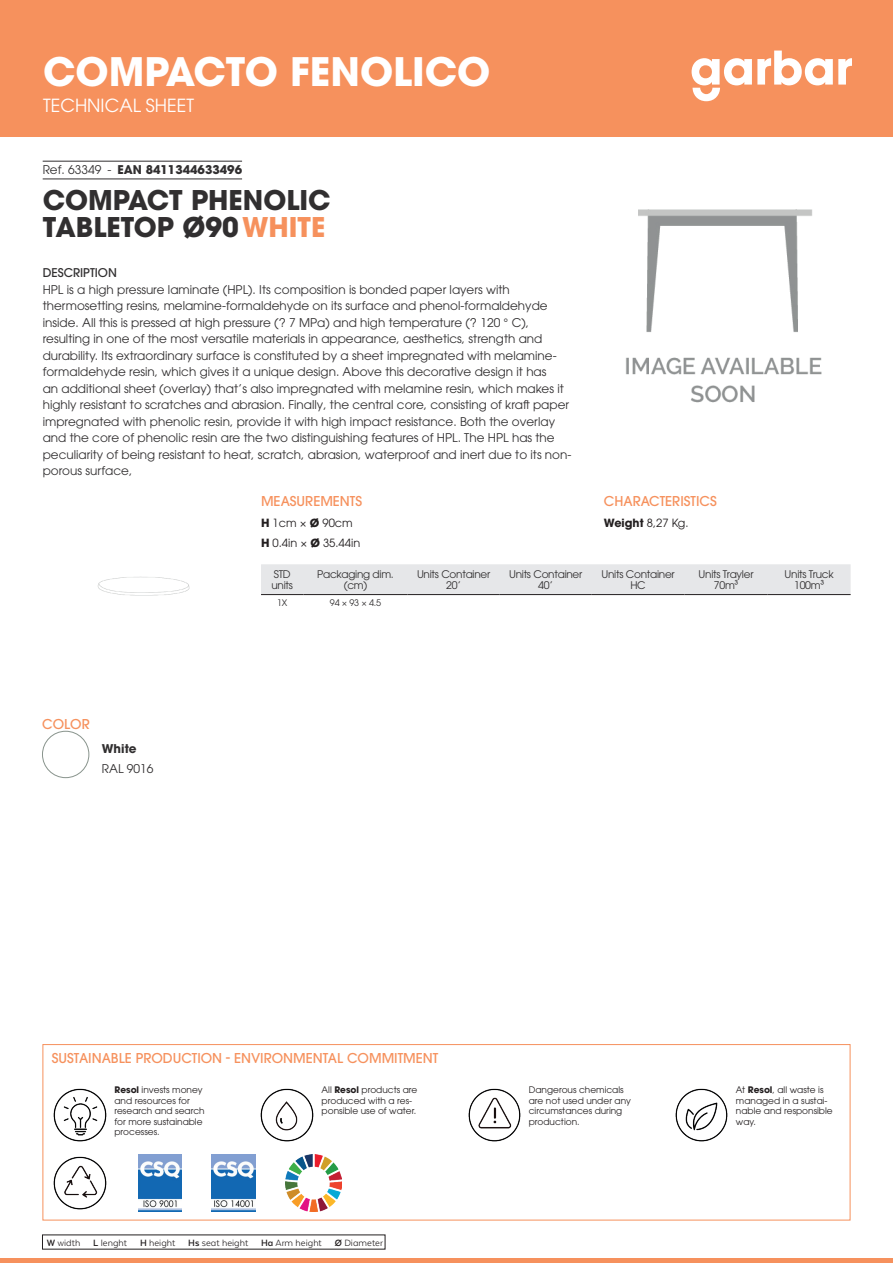
<style>
.page{position:relative;width:893px;height:1263px;background:#fff}
.page>*{position:absolute;margin:0;border:0;box-sizing:border-box;transform-origin:0 0}
.t1{font:700 39px "ITC Avant Garde Pro";color:#fff}
.t2{font:700 27px/27px "ITC Avant Garde Pro";color:#312f30}
.t3{font:18px "ITC Avant Garde Pro";color:#fff}
.t4{font:500 13.5px "ITC Avant Garde Pro";color:#f6915d}
.t5{font:12px/16.5px "ITC Avant Garde Pro";color:#312f30}
.t6{font:700 12px "ITC Avant Garde Pro";color:#312f30}
.t7{font:500 12px "ITC Avant Garde Pro";color:#312f30}
.t8{font:11.25px/20.4px "ITC Avant Garde Pro";color:#231f20}
.t9{font:10.5px/10.5px "ITC Avant Garde Pro";letter-spacing:-.025em;color:#312f30;text-align:center}
.t10{font:10.5px "Texta Alt";color:#231f20}
.t11{font:9px/10.5px "ITC Avant Garde Pro";color:#231f20}
.t12{font:9px "ITC Avant Garde Pro";color:#312f30}
.s1{font-weight:400}
.s2{color:#f6915d}
.s3{font-weight:700}
</style>
<div class="page">
<div style="left:0;top:0;width:893px;height:137px;background:#f6915d"></div>
<svg style="left:692px;top:51px;width:160px;height:50px"></svg>
<hr style="left:0;top:1259px;width:893px;height:4px;background:#f6915d">
<hr style="left:43px;top:161px;width:199px;height:1px;background:#312f30">
<hr style="left:43px;top:179px;width:199px;height:1px;background:#312f30">
<img style="left:626px;top:209px;width:196px;height:194px">
<img style="left:42px;top:731px;width:47px;height:47px;border-radius:23px">
<div style="left:42px;top:731px;width:47px;height:47px;border:1px solid #89948d;border-radius:50%"></div>
<img style="left:97px;top:576px;width:93px;height:20px">
<div style="left:261px;top:564px;width:590px;height:30px;background:#e6e7e9"></div>
<hr style="left:261px;top:594px;width:42px;height:1px;background:#231f20">
<hr style="left:303px;top:594px;width:105px;height:1px;background:#231f20">
<hr style="left:408px;top:594px;width:92px;height:1px;background:#231f20">
<hr style="left:500px;top:594px;width:92px;height:1px;background:#231f20">
<hr style="left:592px;top:594px;width:92px;height:1px;background:#231f20">
<hr style="left:684px;top:594px;width:84px;height:1px;background:#231f20">
<hr style="left:768px;top:594px;width:83px;height:1px;background:#231f20">
<img style="left:53px;top:1088px;width:54px;height:54px">
<img style="left:260px;top:1088px;width:54px;height:54px">
<img style="left:468px;top:1088px;width:53px;height:54px">
<img style="left:675px;top:1088px;width:53px;height:54px">
<img style="left:53px;top:1156px;width:54px;height:54px">
<img style="left:138px;top:1155px;width:44px;height:56px">
<img style="left:212px;top:1155px;width:43px;height:56px">
<img style="left:285px;top:1155px;width:57px;height:56px">
<div style="left:43px;top:1044px;width:807px;height:176px;border:1px solid #f6915d"></div>
<h1 class="t1" style="left:43px;top:46px;width:449px">COMPACTO FENOLICO</h1>
<h3 class="t3" style="left:43px;top:94px;width:153px">TECHNICAL SHEET</h3>
<p class="t6" style="left:43px;top:162px;width:201px"><span class="s1">Ref. 63349 -</span> EAN 8411344633496</p>
<h2 class="t2" style="left:43px;top:186px;width:290px">COMPACT PHENOLIC<br>TABLETOP Ø90<span class="s2">WHITE</span></h2>
<p class="t7" style="left:43px;top:265px;width:76px">DESCRIPTION</p>
<p class="t5" style="left:43px;top:281px;width:530px">HPL is a high pressure laminate (HPL). Its composition is bonded paper layers with thermosetting resins, melamine-formaldehyde on its surface and phenol-formaldehyde inside. All this is pressed at high pressure (? 7 MPa) and high temperature (? 120 ° C), resulting in one of the most versatile materials in appearance, aesthetics, strength and durability. Its extraordinary surface is constituted by a sheet impregnated with melamine&shy;formaldehyde resin, which gives it a unique design. Above this decorative design it has<br>an additional sheet (overlay) that’s also impregnated with melamine resin, which makes it highly resistant to scratches and abrasion. Finally, the central core, consisting of kraft paper impregnated with phenolic resin, provide it with high impact resistance. Both the overlay and the core of phenolic resin are the two distinguishing features of HPL. The HPL has the peculiarity of being resistant to heat, scratch, abrasion, waterproof and inert due to its non&shy;porous surface,</p>
<p class="t4" style="left:42px;top:715px;width:49px">COLOR</p>
<p class="t6" style="left:102px;top:740px;width:36px">White</p>
<p class="t5" style="left:102px;top:760px;width:53px">RAL 9016</p>
<p class="t4" style="left:261px;top:493px;width:103px">MEASUREMENTS</p>
<p class="t8" style="left:261px;top:512px;width:101px"><span class="s3">H</span> 1cm × <span class="s3">Ø</span> 90cm<br><span class="s3">H</span> 0.4in × <span class="s3">Ø</span> 35.44in</p>
<p class="t9" style="left:271px;top:569px;width:23px;text-align:left">STD units</p>
<p class="t9" style="left:317px;top:569px;width:78px">Packaging dim. (cm)</p>
<p class="t9" style="left:417px;top:569px;width:75px">Units Container<br>20’</p>
<p class="t9" style="left:509px;top:569px;width:75px">Units Container<br>40’</p>
<p class="t9" style="left:601px;top:569px;width:75px">Units Container<br>HC</p>
<p class="t9" style="left:699px;top:569px;width:56px">Units Trayler<br>70m³</p>
<p class="t9" style="left:785px;top:569px;width:51px">Units Truck<br>100m³</p>
<p class="t12" style="left:277px;top:597px;width:12px">1X</p>
<p class="t12" style="left:330px;top:597px;width:53px">94 × 93 × 4.5</p>
<p class="t4" style="left:604px;top:493px;width:114px">CHARACTERISTICS</p>
<p class="t8" style="left:604px;top:512px;width:86px"><span class="s3">Weight</span> 8,27 Kg.</p>
<p class="t4" style="left:52px;top:1050px;width:388px">SUSTAINABLE PRODUCTION - ENVIRONMENTAL COMMITMENT</p>
<p class="t11" style="left:114px;top:1085px;width:92px"><span class="s3">Resol</span> invests money and resources for research and search for more sustainable processes.</p>
<p class="t11" style="left:322px;top:1085px;width:97px">All <span class="s3">Resol</span> products are produced with a res&shy;ponsible use of water.</p>
<p class="t11" style="left:529px;top:1085px;width:104px">Dangerous chemicals are not used under any circumstances during production.</p>
<p class="t11" style="left:736px;top:1085px;width:98px">At <span class="s3">Resol</span>, all waste is managed in a sustai&shy;nable and responsible way.</p>
<p class="t10" style="left:47px;top:1237px;width:338px"><span class="s3">W</span> width <span class="s3">L</span> lenght <span class="s3">H</span> height <span class="s3">Hs</span> seat height <span class="s3">Ha</span> Arm height <span class="s3">Ø</span> Diameter</p>
</div>
